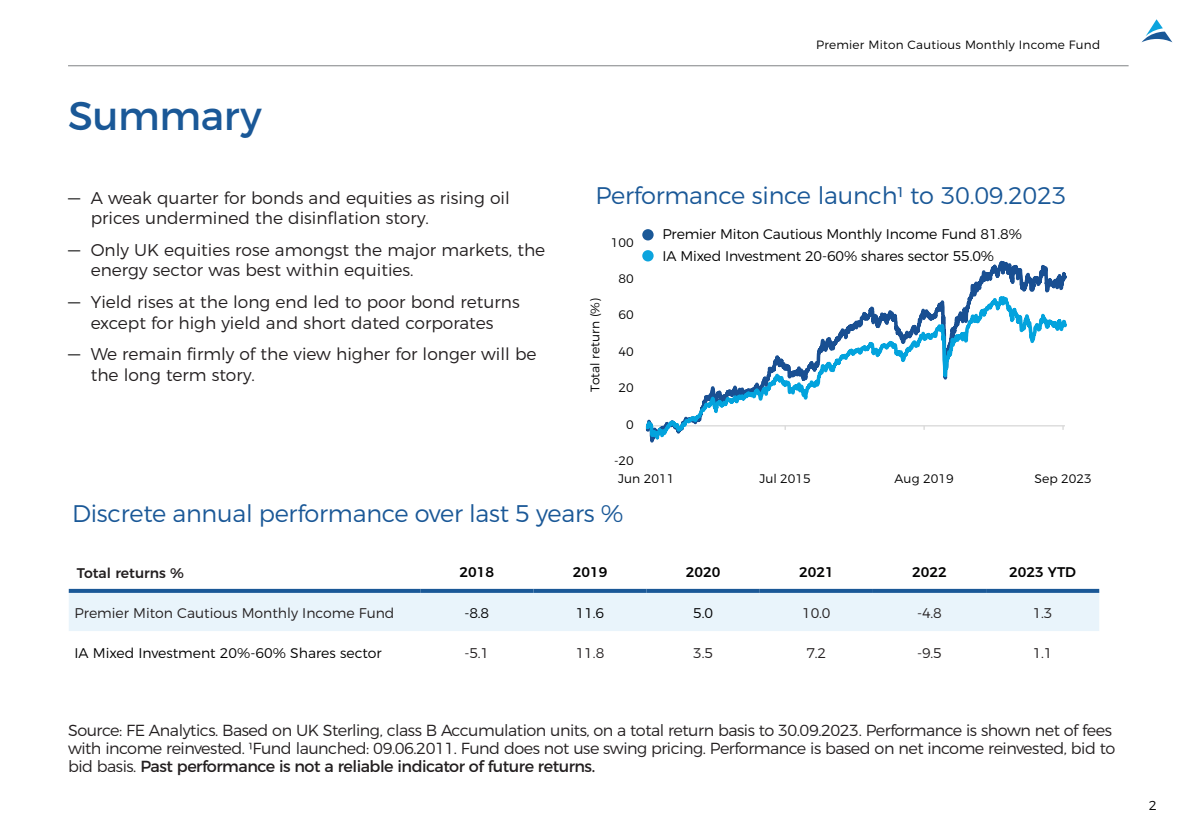
<style>
.page{position:relative;width:1191px;height:840px;background:#fff}
.page>*{position:absolute;margin:0;border:0;box-sizing:border-box;transform-origin:0 0}
.Head_1_A5{font:40px "Montserrat";letter-spacing:-.01em;color:#1a5897}
.Head_2_A5{font:300 24px "Montserrat";letter-spacing:-.01em;color:#1a5897}
.t1{font:300 17px/20.4px "Montserrat";color:#231f20}
.Source_A5{font:300 16px/18px "Montserrat";letter-spacing:-.03em;color:#231f20}
.Body_small_A5{font:300 14px "Montserrat";letter-spacing:-.01em;color:#000001}
.Table__Row_name{font:300 14px "Montserrat";color:#231f20}
.Table__Copy{font:300 14px "Montserrat";color:#231f20}
.Table__Column_names{font:500 14px "Montserrat";color:#000001}
.Table__Column_names-2{font:500 14px "Montserrat";color:#231f20}
.Table__Copy-2{font:300 14px "Montserrat";color:#000001}
.t2{font:300 13px "Montserrat";color:#000001}
.t3{font:300 12.4px "Montserrat";letter-spacing:.005em;color:#000}
.t4{font:300 12px "Montserrat";letter-spacing:.02em;color:#000001}
.s1{color:#000001}
.s2{font-weight:400}
</style>
<div class="page">
<hr style="left:68px;top:65px;width:1060px;height:1px;background:#808285">
<svg style="left:1142px;top:19px;width:30px;height:23px"></svg>
<svg style="left:646px;top:256px;width:420px;height:187px"></svg>
<div style="left:642px;top:229px;width:11px;height:11px;background:#1a5897;border-radius:50%"></div>
<div style="left:642px;top:250px;width:11px;height:11px;background:#0ca4de;border-radius:50%"></div>
<div style="left:69px;top:592px;width:1030px;height:39px;background:#e9f4fb"></div>
<svg style="left:69px;top:588px;width:351px;height:4px"></svg>
<svg style="left:420px;top:588px;width:113px;height:4px"></svg>
<svg style="left:533px;top:588px;width:113px;height:4px"></svg>
<svg style="left:646px;top:588px;width:113px;height:4px"></svg>
<svg style="left:759px;top:588px;width:114px;height:4px"></svg>
<svg style="left:873px;top:588px;width:113px;height:4px"></svg>
<svg style="left:986px;top:588px;width:113px;height:4px"></svg>
<p class="Head_1_A5" style="left:68px;top:84px;width:195px">Summary</p>
<p class="t1" style="left:91px;top:186px;width:420px;text-indent:-23px"><span class="s1">—</span> A weak quarter for bonds and equities as rising oil prices undermined the disinflation story.</p>
<p class="t1" style="left:91px;top:238px;width:456px;text-indent:-23px"><span class="s1">—</span> Only UK equities rose amongst the major markets, the energy sector was best within equities.</p>
<p class="t1" style="left:68px;top:290px;width:453px;text-align:center"><span class="s1">—</span> Yield rises at the long end led to poor bond returns except for high yield and short dated corporates</p>
<p class="t1" style="left:91px;top:342px;width:447px;text-indent:-23px"><span class="s1">—</span> We remain firmly of the view higher for longer will be the long term story.</p>
<p class="t4" style="left:816px;top:35px;width:286px">Premier Miton Cautious Monthly Income Fund</p>
<p class="Head_2_A5" style="left:595px;top:176px;width:472px">Performance since launch1 to 30.09.2023</p>
<p class="Body_small_A5" style="left:662px;top:223px;width:361px">Premier Miton Cautious Monthly Income Fund 81.8%</p>
<p class="Body_small_A5" style="left:662px;top:245px;width:333px">IA Mixed Investment 20-60% shares sector 55.0%</p>
<p class="t3" style="left:611px;top:234px;width:24px">100</p>
<p class="t3" style="left:587px;top:392px;width:96px;rotate:-90deg">Total return (%)</p>
<p class="t3" style="left:618px;top:271px;width:17px">80</p>
<p class="t3" style="left:618px;top:307px;width:17px">60</p>
<p class="t3" style="left:618px;top:343px;width:17px">40</p>
<p class="t3" style="left:618px;top:380px;width:17px">20</p>
<p class="t3" style="left:626px;top:416px;width:9px">0</p>
<p class="t3" style="left:614px;top:453px;width:21px">-20</p>
<p class="t3" style="left:618px;top:470px;width:58px">Jun 2011</p>
<p class="t3" style="left:759px;top:470px;width:53px">Jul 2015</p>
<p class="t3" style="left:894px;top:470px;width:61px">Aug 2019</p>
<p class="t3" style="left:1034px;top:470px;width:59px">Sep 2023</p>
<p class="Head_2_A5" style="left:72px;top:494px;width:553px">Discrete annual performance over last 5 years %</p>
<p class="Table__Column_names-2" style="left:77px;top:561px;width:109px">Total returns %</p>
<p class="Table__Column_names" style="left:459px;top:561px;width:36px">2018</p>
<p class="Table__Column_names" style="left:573px;top:561px;width:36px">2019</p>
<p class="Table__Column_names" style="left:686px;top:561px;width:36px">2020</p>
<p class="Table__Column_names" style="left:799px;top:561px;width:36px">2021</p>
<p class="Table__Column_names" style="left:912px;top:561px;width:36px">2022</p>
<p class="Table__Column_names" style="left:1009px;top:561px;width:68px">2023 YTD</p>
<p class="Table__Row_name" style="left:74px;top:601px;width:321px">Premier Miton Cautious Monthly Income Fund</p>
<p class="Table__Copy-2" style="left:464px;top:601px;width:26px">-8.8</p>
<p class="Table__Copy-2" style="left:576px;top:601px;width:30px">11.6</p>
<p class="Table__Copy-2" style="left:693px;top:601px;width:21px">5.0</p>
<p class="Table__Copy" style="left:802px;top:601px;width:30px">10.0</p>
<p class="Table__Copy" style="left:917px;top:601px;width:26px">-4.8</p>
<p class="Table__Copy" style="left:1032px;top:601px;width:21px">1.3</p>
<p class="Body_small_A5" style="left:74px;top:642px;width:309px">IA Mixed Investment 20%-60% Shares sector</p>
<p class="Table__Copy" style="left:464px;top:642px;width:26px">-5.1</p>
<p class="Table__Copy" style="left:575px;top:642px;width:30px">11.8</p>
<p class="Table__Copy" style="left:693px;top:642px;width:22px">3.5</p>
<p class="Table__Copy" style="left:806px;top:642px;width:21px">7.2</p>
<p class="Table__Copy" style="left:917px;top:642px;width:26px">-9.5</p>
<p class="Table__Copy" style="left:1032px;top:642px;width:21px">1.1</p>
<p class="Source_A5" style="left:68px;top:719px;width:1048px">Source: FE Analytics. Based on UK Sterling, class B Accumulation units, on a total return basis to 30.09.2023. Performance is shown net of fees with income reinvested. 1Fund launched: 09.06.2011. Fund does not use swing pricing. Performance is based on net income reinvested, bid to bid basis. <span class="s2">Past performance is not a reliable indicator of future returns.</span></p>
<p class="t2" style="left:1149px;top:795px;width:10px">2</p>
</div>
